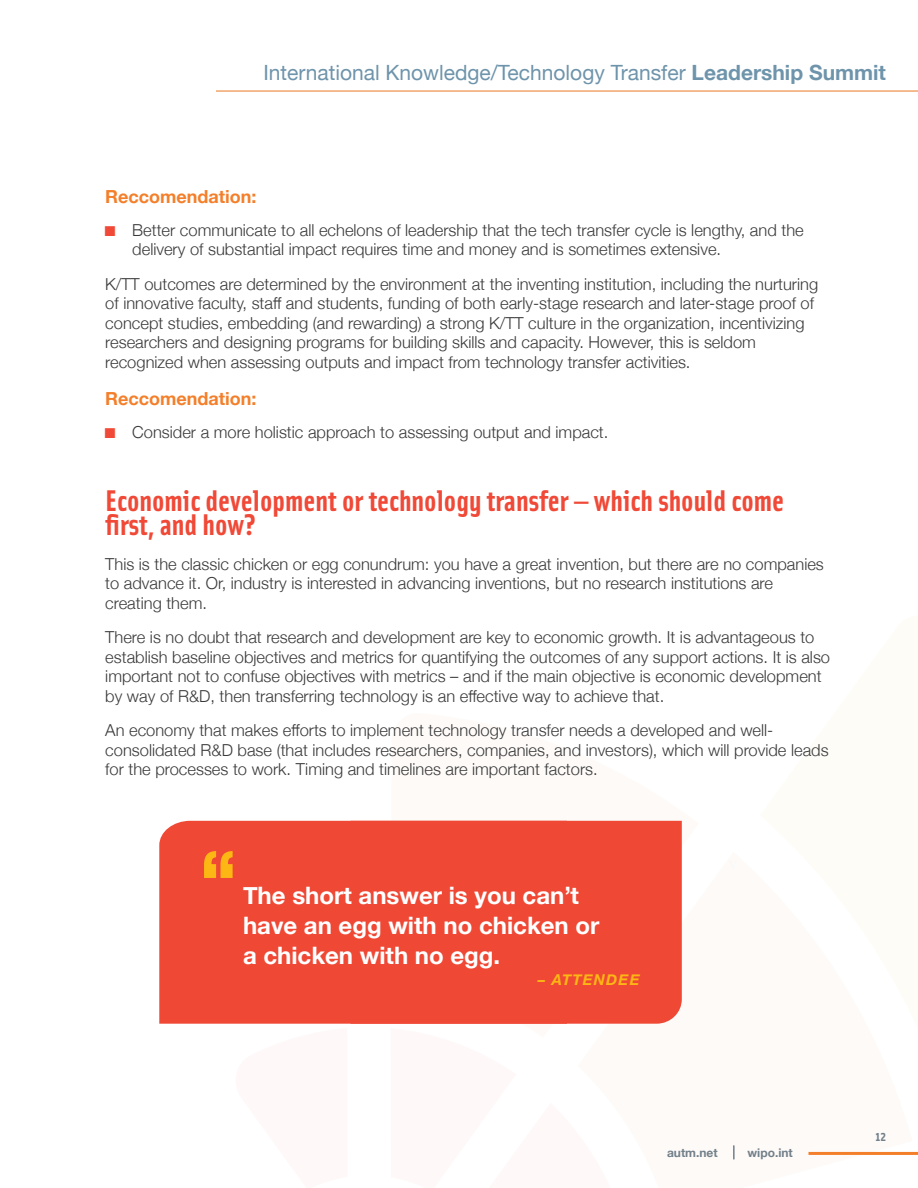
<style>
.page{position:relative;width:918px;height:1188px;background:#fff}
.page>*{position:absolute;margin:0;border:0;box-sizing:border-box;transform-origin:0 0}
.t1{font:900 condensed 72px "Helvetica Neue";color:#fdb714}
.subhed_red_2{font:700 30px/24px "Solex OT";color:#f04937}
.Body_Text{font:700 24px/30px "Helvetica Neue";color:#fff}
.t2{font:21px "Helvetica Neue";color:#6e94ab}
.subsub_head_orange{font:700 18px "Helvetica Neue";color:#f47f2a}
.Paragraph_Style_1{font:300 16.5px/19.5px "Helvetica Neue";color:#3a3a3b}
.Body_Text-2{font:italic 700 15px "Helvetica Neue";letter-spacing:.08em;color:#fdb714}
.t3{font:700 13.5px "Solex OT";color:#72808a}
.t4{font:700 12px "Helvetica Neue";color:#72808a}
.s1{font-weight:700}
.s2{font-family:"Courier";font-weight:700;color:#f04937}
</style>
<div class="page">
<hr style="left:216px;top:91px;width:702px;height:1px;background:#e87722">
<hr style="left:810px;top:1152px;width:108px;height:3px;background:#f47f2a">
<svg style="left:733px;top:1146px;width:2px;height:13px"></svg>
<div style="left:567px;top:821px;width:115px;height:203px;background:#ef4835"></div>
<div style="left:159px;top:821px;width:408px;height:203px;background:#ef4835"></div>
<p class="t2" style="left:263px;top:58px;width:624px">International Knowledge/Technology Transfer <span class="s1">Leadership Summit</span></p>
<p class="subsub_head_orange" style="left:105px;top:182px;width:153px">Reccomendation:</p>
<p class="Paragraph_Style_1" style="left:132px;top:219px;width:673px;text-indent:-27px"><span class="s2">Ԏ</span> Better communicate to all echelons of leadership that the tech transfer cycle is lengthy, and the delivery of substantial impact requires time and money and is sometimes extensive.</p>
<p class="Paragraph_Style_1" style="left:105px;top:273px;width:714px">K/TT outcomes are determined by the environment at the inventing institution, including the nurturing of innovative faculty, staff and students, funding of both early-stage research and later-stage proof of concept studies, embedding (and rewarding) a strong K/TT culture in the organization, incentivizing researchers and designing programs for building skills and capacity. However, this is seldom recognized when assessing outputs and impact from technology transfer activities.</p>
<p class="subsub_head_orange" style="left:105px;top:384px;width:153px">Reccomendation:</p>
<p class="Paragraph_Style_1" style="left:105px;top:421px;width:505px"><span class="s2">Ԏ</span> Consider a more holistic approach to assessing output and impact.</p>
<p class="subhed_red_2" style="left:105px;top:487px;width:680px">Economic development or technology transfer — which should come first, and how?</p>
<p class="Paragraph_Style_1" style="left:105px;top:553px;width:720px">This is the classic chicken or egg conundrum: you have a great invention, but there are no companies to advance it. Or, industry is interested in advancing inventions, but no research institutions are creating them.</p>
<p class="Paragraph_Style_1" style="left:105px;top:626px;width:726px">There is no doubt that research and development are key to economic growth. It is advantageous to establish baseline objectives and metrics for quantifying the outcomes of any support actions. It is also important not to confuse objectives with metrics – and if the main objective is economic development by way of R&amp;D, then transferring technology is an effective way to achieve that.</p>
<p class="Paragraph_Style_1" style="left:105px;top:719px;width:725px">An economy that makes efforts to implement technology transfer needs a developed and well&shy;consolidated R&amp;D base (that includes researchers, companies, and investors), which will provide leads for the processes to work. Timing and timelines are important factors.</p>
<p class="t1" style="left:201px;top:818px;width:36px">“</p>
<p class="Body_Text" style="left:243px;top:881px;width:358px">The short answer is you can’t have an egg with no chicken or a chicken with no egg.</p>
<p class="Body_Text-2" style="left:538px;top:968px;width:103px">– ATTENDEE</p>
<p class="t4" style="left:667px;top:1143px;width:52px">autm.net</p>
<p class="t4" style="left:748px;top:1143px;width:47px">wipo.int</p>
<p class="t3" style="left:875px;top:1128px;width:12px">12</p>
</div>
